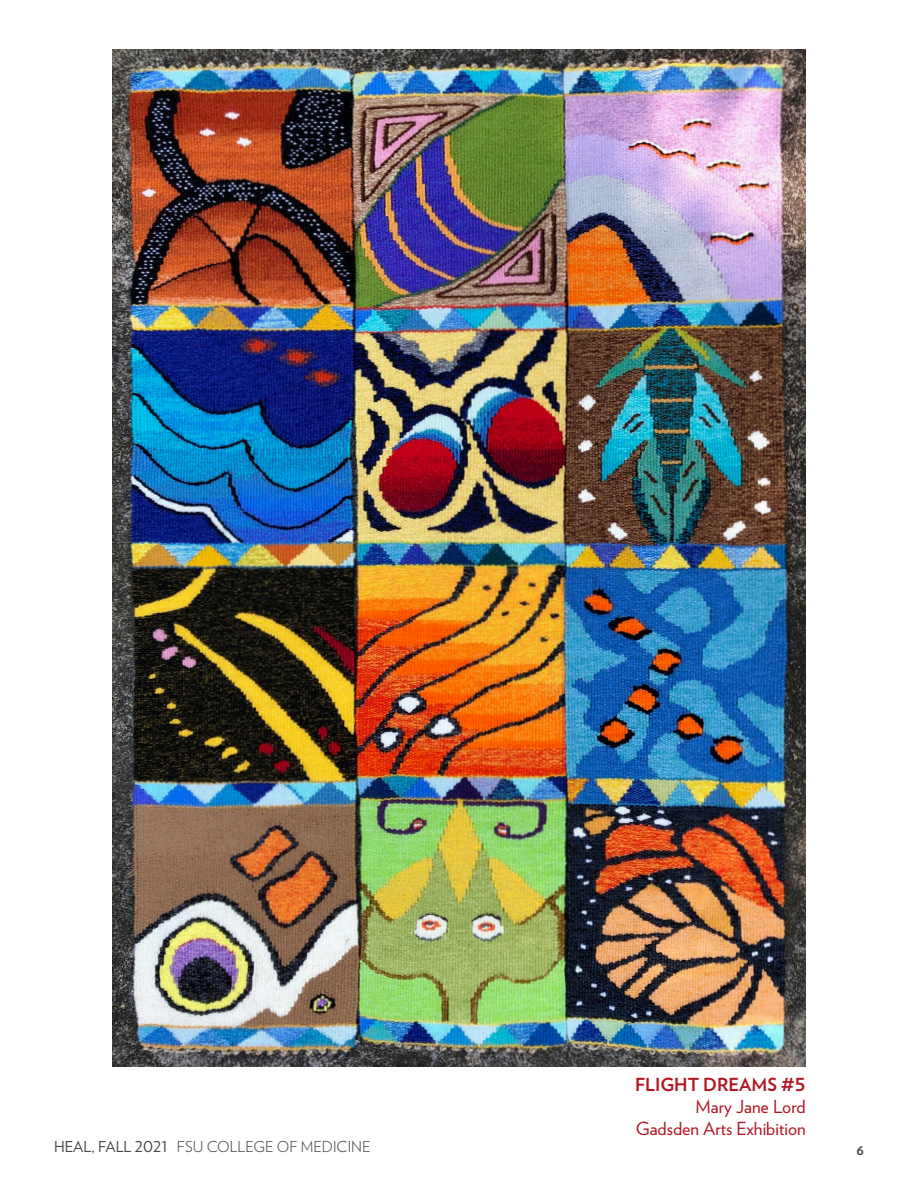
<style>
.page{position:relative;width:918px;height:1188px;background:#fff}
.page>*{position:absolute;margin:0;border:0;box-sizing:border-box;transform-origin:0 0}
.t1{font:18px "Verlag";color:#b01622}
.t2{font:700 18px "Verlag";color:#b01622}
.t3{font:300 15px "Verlag";color:#48484a}
.t4{font:700 15px "Verlag";color:#48484a}
.s1{font-weight:400}
</style>
<div class="page">
<img style="left:112px;top:50px;width:694px;height:1016px">
<p class="t2" style="left:635px;top:1071px;width:172px">FLIGHT DREAMS #5</p>
<p class="t1" style="left:696px;top:1093px;width:112px">Mary Jane Lord</p>
<p class="t1" style="left:636px;top:1115px;width:171px">Gadsden Arts Exhibition</p>
<p class="t3" style="left:54px;top:1136px;width:318px"><span class="s1">HEAL, FALL 2021</span> FSU COLLEGE OF MEDICINE</p>
<p class="t4" style="left:856px;top:1137px;width:9px">6</p>
</div>
